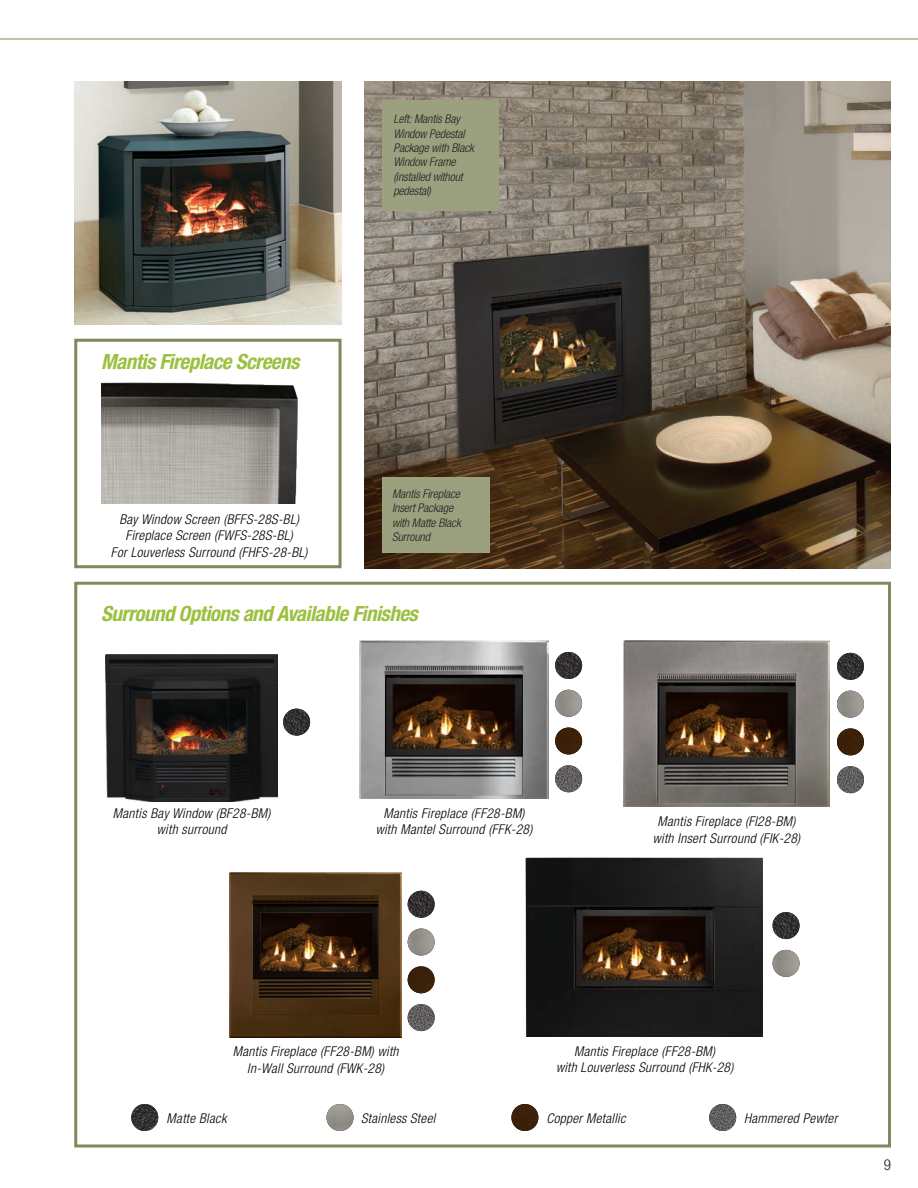
<style>
.page{position:relative;width:918px;height:1188px;background:#fff}
.page>*{position:absolute;margin:0;border:0;box-sizing:border-box;transform-origin:0 0}
.t1{font:italic 700 condensed 21px "Helvetica Neue";letter-spacing:-.025em;color:#9cc040}
.t2{font:300 condensed 15px "Helvetica Neue";color:#231f20}
.t3{font:italic 300 condensed 13.5px/16.2px "Helvetica Neue";letter-spacing:.025em;color:#000;text-align:center}
.t4{font:italic 300 condensed 12px/14.4px "Helvetica Neue";letter-spacing:-.01em;color:#231f20}
</style>
<div class="page">
<div style="left:74px;top:582px;width:817px;height:566px;border:3px solid #81885e"></div>
<img style="left:327px;top:1104px;width:27px;height:27px;border-radius:14px">
<img style="left:131px;top:1104px;width:27px;height:27px;border-radius:14px">
<img style="left:709px;top:1104px;width:27px;height:27px;border-radius:14px">
<img style="left:511px;top:1104px;width:27px;height:27px;border-radius:14px">
<img style="left:283px;top:709px;width:27px;height:27px;border-radius:14px">
<img style="left:106px;top:655px;width:171px;height:146px">
<img style="left:555px;top:690px;width:27px;height:27px;border-radius:14px">
<img style="left:555px;top:652px;width:27px;height:27px;border-radius:14px">
<img style="left:555px;top:765px;width:27px;height:27px;border-radius:14px">
<img style="left:555px;top:728px;width:27px;height:27px;border-radius:14px">
<img style="left:359px;top:640px;width:190px;height:158px">
<img style="left:386px;top:675px;width:136px;height:81px">
<img style="left:408px;top:929px;width:27px;height:27px;border-radius:14px">
<img style="left:408px;top:891px;width:27px;height:27px;border-radius:14px">
<img style="left:408px;top:1004px;width:27px;height:27px;border-radius:14px">
<img style="left:408px;top:966px;width:27px;height:27px;border-radius:14px">
<img style="left:230px;top:873px;width:172px;height:164px">
<img style="left:261px;top:913px;width:110px;height:57px">
<img style="left:837px;top:691px;width:27px;height:27px;border-radius:14px">
<img style="left:837px;top:653px;width:27px;height:27px;border-radius:14px">
<img style="left:837px;top:766px;width:27px;height:27px;border-radius:14px">
<img style="left:837px;top:728px;width:27px;height:27px;border-radius:14px">
<img style="left:624px;top:640px;width:205px;height:167px">
<img style="left:659px;top:684px;width:136px;height:80px">
<img style="left:773px;top:950px;width:27px;height:27px;border-radius:14px">
<img style="left:773px;top:912px;width:27px;height:27px;border-radius:14px">
<img style="left:526px;top:858px;width:236px;height:179px">
<img style="left:576px;top:907px;width:136px;height:80px">
<img style="left:74px;top:81px;width:268px;height:244px">
<hr style="left:0;top:39px;width:918px;height:1px;background:#81885e">
<div style="left:74px;top:339px;width:268px;height:229px;border:3px solid #81885e"></div>
<img style="left:101px;top:382px;width:197px;height:121px">
<img style="left:364px;top:81px;width:527px;height:487px">
<div style="left:382px;top:477px;width:108px;height:75px;background:#9ba07e"></div>
<div style="left:382px;top:100px;width:117px;height:110px;background:#9ba07e"></div>
<p class="t1" style="left:101px;top:349px;width:200px">Mantis Fireplace Screens</p>
<p class="t3" style="left:119px;top:511px;width:181px">Bay Window Screen (BFFS-28S-BL)</p>
<p class="t3" style="left:126px;top:527px;width:169px">Fireplace Screen (FWFS-28S-BL)</p>
<p class="t3" style="left:111px;top:544px;width:198px">For Louverless Surround (FHFS-28-BL)</p>
<p class="t4" style="left:393px;top:112px;width:82px">Left: Mantis Bay<br>Window Pedestal<br>Package with Black<br>Window Frame (installed without pedestal)</p>
<p class="t4" style="left:392px;top:486px;width:70px">Mantis Fireplace<br>Insert Package with Matte Black<br>Surround</p>
<p class="t1" style="left:101px;top:601px;width:318px">Surround Options and Available Finishes</p>
<p class="t3" style="left:113px;top:805px;width:159px">Mantis Bay Window (BF28-BM) with surround</p>
<p class="t3" style="left:384px;top:805px;width:143px">Mantis Fireplace (FF28-BM)</p>
<p class="t3" style="left:376px;top:821px;width:158px">with Mantel Surround (FFK-28)</p>
<p class="t3" style="left:658px;top:813px;width:139px">Mantis Fireplace (FI28-BM)</p>
<p class="t3" style="left:653px;top:830px;width:149px">with Insert Surround (FIK-28)</p>
<p class="t3" style="left:233px;top:1043px;width:167px">Mantis Fireplace (FF28-BM) with<br>In-Wall Surround (FWK-28)</p>
<p class="t3" style="left:574px;top:1043px;width:143px">Mantis Fireplace (FF28-BM)</p>
<p class="t3" style="left:556px;top:1059px;width:179px">with Louverless Surround (FHK-28)</p>
<p class="t3" style="left:167px;top:1110px;width:61px">Matte Black</p>
<p class="t3" style="left:361px;top:1110px;width:76px">Stainless Steel</p>
<p class="t3" style="left:546px;top:1110px;width:81px">Copper Metallic</p>
<p class="t3" style="left:744px;top:1110px;width:95px">Hammered Pewter</p>
<p class="t2" style="left:884px;top:1156px;width:9px">9</p>
</div>
